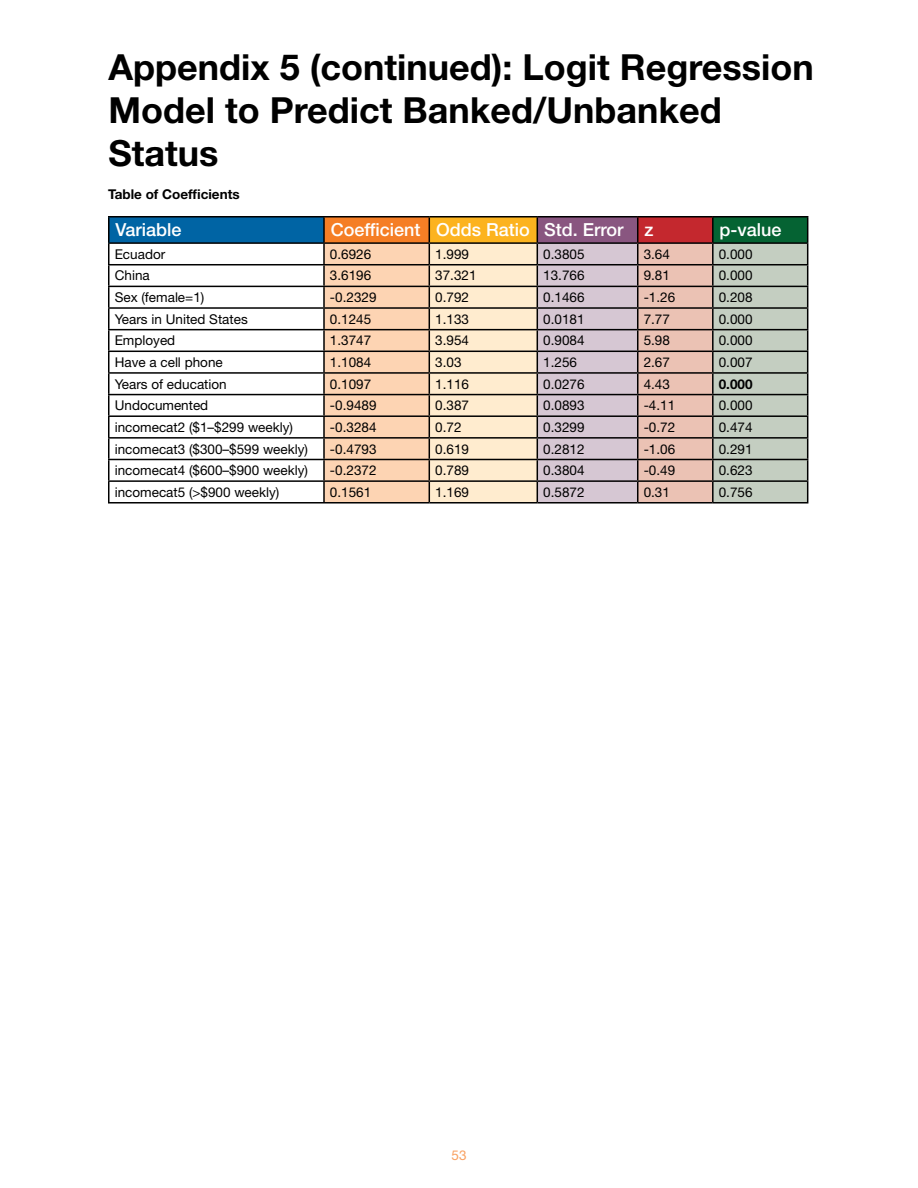
<style>
.page{position:relative;width:918px;height:1188px;background:#fff}
.page>*{position:absolute;margin:0;border:0;box-sizing:border-box;transform-origin:0 0}
.t1{font:700 36px/43.2px "Helvetica Neue LT Std";color:#000}
.t2{font:500 18px "Helvetica Neue LT Std";color:#fff}
.t3{font:13.5px "Helvetica Neue LT Std";color:#000}
.t4{font:700 13.5px "Helvetica Neue LT Std";color:#000}
.t5{font:13.5px "Helvetica Neue LT Std";color:#f9a161}
</style>
<div class="page">
<div style="left:109px;top:217px;width:215px;height:26px;background:#0064a4"></div>
<hr style="left:108px;top:216px;width:216px;height:2px;background:#000">
<hr style="left:324px;top:216px;width:105px;height:2px;background:#000">
<hr style="left:323px;top:217px;width:2px;height:25px;background:#000">
<hr style="left:429px;top:216px;width:108px;height:2px;background:#000">
<hr style="left:537px;top:216px;width:101px;height:2px;background:#000">
<hr style="left:638px;top:216px;width:75px;height:2px;background:#000">
<hr style="left:713px;top:216px;width:95px;height:2px;background:#000">
<hr style="left:108px;top:242px;width:216px;height:2px;background:#000">
<hr style="left:108px;top:244px;width:2px;height:20px;background:#000">
<hr style="left:323px;top:244px;width:2px;height:20px;background:#000">
<hr style="left:108px;top:264px;width:216px;height:1px;background:#000">
<hr style="left:108px;top:265px;width:2px;height:21px;background:#000">
<hr style="left:323px;top:265px;width:2px;height:21px;background:#000">
<hr style="left:108px;top:286px;width:216px;height:1px;background:#000">
<hr style="left:108px;top:287px;width:2px;height:20px;background:#000">
<hr style="left:323px;top:287px;width:2px;height:20px;background:#000">
<hr style="left:108px;top:307px;width:216px;height:2px;background:#000">
<hr style="left:108px;top:309px;width:2px;height:20px;background:#000">
<hr style="left:323px;top:309px;width:2px;height:20px;background:#000">
<hr style="left:108px;top:329px;width:216px;height:1px;background:#000">
<hr style="left:108px;top:330px;width:2px;height:21px;background:#000">
<hr style="left:323px;top:330px;width:2px;height:21px;background:#000">
<hr style="left:108px;top:351px;width:216px;height:1px;background:#000">
<hr style="left:108px;top:352px;width:2px;height:20px;background:#000">
<hr style="left:323px;top:352px;width:2px;height:20px;background:#000">
<hr style="left:108px;top:372px;width:216px;height:2px;background:#000">
<hr style="left:108px;top:374px;width:2px;height:20px;background:#000">
<hr style="left:323px;top:374px;width:2px;height:20px;background:#000">
<hr style="left:108px;top:394px;width:216px;height:1px;background:#000">
<hr style="left:108px;top:395px;width:2px;height:20px;background:#000">
<hr style="left:323px;top:395px;width:2px;height:20px;background:#000">
<hr style="left:108px;top:415px;width:216px;height:2px;background:#000">
<hr style="left:108px;top:417px;width:2px;height:20px;background:#000">
<hr style="left:323px;top:417px;width:2px;height:20px;background:#000">
<hr style="left:108px;top:437px;width:216px;height:2px;background:#000">
<hr style="left:108px;top:439px;width:2px;height:20px;background:#000">
<hr style="left:323px;top:439px;width:2px;height:20px;background:#000">
<hr style="left:108px;top:459px;width:216px;height:1px;background:#000">
<hr style="left:108px;top:460px;width:2px;height:20px;background:#000">
<hr style="left:323px;top:460px;width:2px;height:20px;background:#000">
<hr style="left:108px;top:480px;width:216px;height:2px;background:#000">
<hr style="left:108px;top:482px;width:2px;height:20px;background:#000">
<hr style="left:323px;top:482px;width:2px;height:20px;background:#000">
<svg style="left:324px;top:217px;width:484px;height:285px;background:#cfb9a7"></svg>
<hr style="left:108px;top:502px;width:216px;height:2px;background:#000">
<hr style="left:324px;top:502px;width:105px;height:2px;background:#000">
<hr style="left:429px;top:502px;width:108px;height:2px;background:#000">
<hr style="left:537px;top:502px;width:101px;height:2px;background:#000">
<hr style="left:638px;top:502px;width:75px;height:2px;background:#000">
<hr style="left:713px;top:502px;width:95px;height:2px;background:#000">
<hr style="left:108px;top:217px;width:2px;height:25px;background:#000">
<h1 class="t1" style="left:109px;top:44px;width:707px">Appendix 5 (continued): Logit Regression<br>Model to Predict Banked/Unbanked<br>Status</h1>
<p class="t4" style="left:108px;top:185px;width:133px">Table of Coefficients</p>
<h2 class="t2" style="left:116px;top:219px;width:68px">Variable</h2>
<h2 class="t2" style="left:331px;top:219px;width:324px">Coefficient Odds Ratio Std. Error z</h2>
<h2 class="t2" style="left:720px;top:219px;width:64px">p-value</h2>
<p class="t3" style="left:115px;top:246px;width:52px">Ecuador</p>
<p class="t3" style="left:330px;top:246px;width:43px">0.6926</p>
<p class="t3" style="left:435px;top:246px;width:35px">1.999</p>
<p class="t3" style="left:543px;top:246px;width:43px">0.3805</p>
<p class="t3" style="left:644px;top:246px;width:28px">3.64</p>
<p class="t3" style="left:719px;top:246px;width:35px">0.000</p>
<p class="t3" style="left:115px;top:268px;width:37px">China</p>
<p class="t3" style="left:330px;top:268px;width:43px">3.6196</p>
<p class="t3" style="left:435px;top:268px;width:43px">37.321</p>
<p class="t3" style="left:543px;top:268px;width:43px">13.766</p>
<p class="t3" style="left:644px;top:268px;width:28px">9.81</p>
<p class="t3" style="left:719px;top:268px;width:35px">0.000</p>
<p class="t3" style="left:115px;top:289px;width:91px">Sex (female=1)</p>
<p class="t3" style="left:330px;top:289px;width:48px">-0.2329</p>
<p class="t3" style="left:435px;top:289px;width:35px">0.792</p>
<p class="t3" style="left:543px;top:289px;width:43px">0.1466</p>
<p class="t3" style="left:644px;top:289px;width:33px">-1.26</p>
<p class="t3" style="left:719px;top:289px;width:35px">0.208</p>
<p class="t3" style="left:115px;top:311px;width:135px">Years in United States</p>
<p class="t3" style="left:330px;top:311px;width:43px">0.1245</p>
<p class="t3" style="left:435px;top:311px;width:35px">1.133</p>
<p class="t3" style="left:543px;top:311px;width:43px">0.0181</p>
<p class="t3" style="left:644px;top:311px;width:28px">7.77</p>
<p class="t3" style="left:719px;top:311px;width:35px">0.000</p>
<p class="t3" style="left:115px;top:332px;width:62px">Employed</p>
<p class="t3" style="left:330px;top:332px;width:43px">1.3747</p>
<p class="t3" style="left:435px;top:332px;width:35px">3.954</p>
<p class="t3" style="left:543px;top:332px;width:43px">0.9084</p>
<p class="t3" style="left:644px;top:332px;width:28px">5.98</p>
<p class="t3" style="left:719px;top:332px;width:35px">0.000</p>
<p class="t3" style="left:115px;top:354px;width:110px">Have a cell phone</p>
<p class="t3" style="left:330px;top:354px;width:43px">1.1084</p>
<p class="t3" style="left:435px;top:354px;width:28px">3.03</p>
<p class="t3" style="left:543px;top:354px;width:35px">1.256</p>
<p class="t3" style="left:644px;top:354px;width:28px">2.67</p>
<p class="t3" style="left:719px;top:354px;width:35px">0.007</p>
<p class="t3" style="left:115px;top:376px;width:114px">Years of education</p>
<p class="t3" style="left:330px;top:376px;width:43px">0.1097</p>
<p class="t3" style="left:435px;top:376px;width:35px">1.116</p>
<p class="t3" style="left:543px;top:376px;width:43px">0.0276</p>
<p class="t3" style="left:644px;top:376px;width:28px">4.43</p>
<p class="t4" style="left:719px;top:375px;width:35px">0.000</p>
<p class="t3" style="left:115px;top:397px;width:95px">Undocumented</p>
<p class="t3" style="left:330px;top:397px;width:48px">-0.9489</p>
<p class="t3" style="left:435px;top:397px;width:35px">0.387</p>
<p class="t3" style="left:543px;top:397px;width:43px">0.0893</p>
<p class="t3" style="left:644px;top:397px;width:33px">-4.11</p>
<p class="t3" style="left:719px;top:397px;width:35px">0.000</p>
<p class="t3" style="left:115px;top:419px;width:180px">incomecat2 ($1–$299 weekly)</p>
<p class="t3" style="left:330px;top:419px;width:48px">-0.3284</p>
<p class="t3" style="left:435px;top:419px;width:28px">0.72</p>
<p class="t3" style="left:543px;top:419px;width:43px">0.3299</p>
<p class="t3" style="left:644px;top:419px;width:33px">-0.72</p>
<p class="t3" style="left:719px;top:419px;width:35px">0.474</p>
<p class="t3" style="left:115px;top:441px;width:195px">incomecat3 ($300–$599 weekly)</p>
<p class="t3" style="left:330px;top:441px;width:48px">-0.4793</p>
<p class="t3" style="left:435px;top:441px;width:35px">0.619</p>
<p class="t3" style="left:543px;top:441px;width:43px">0.2812</p>
<p class="t3" style="left:644px;top:441px;width:33px">-1.06</p>
<p class="t3" style="left:719px;top:441px;width:35px">0.291</p>
<p class="t3" style="left:115px;top:462px;width:195px">incomecat4 ($600–$900 weekly)</p>
<p class="t3" style="left:330px;top:462px;width:48px">-0.2372</p>
<p class="t3" style="left:435px;top:462px;width:35px">0.789</p>
<p class="t3" style="left:543px;top:462px;width:43px">0.3804</p>
<p class="t3" style="left:644px;top:462px;width:33px">-0.49</p>
<p class="t3" style="left:719px;top:462px;width:35px">0.623</p>
<p class="t3" style="left:115px;top:484px;width:166px">incomecat5 (&gt;$900 weekly)</p>
<p class="t3" style="left:330px;top:484px;width:43px">0.1561</p>
<p class="t3" style="left:435px;top:484px;width:35px">1.169</p>
<p class="t3" style="left:543px;top:484px;width:43px">0.5872</p>
<p class="t3" style="left:644px;top:484px;width:28px">0.31</p>
<p class="t3" style="left:719px;top:484px;width:35px">0.756</p>
<p class="t5" style="left:451px;top:1147px;width:17px">53</p>
</div>
